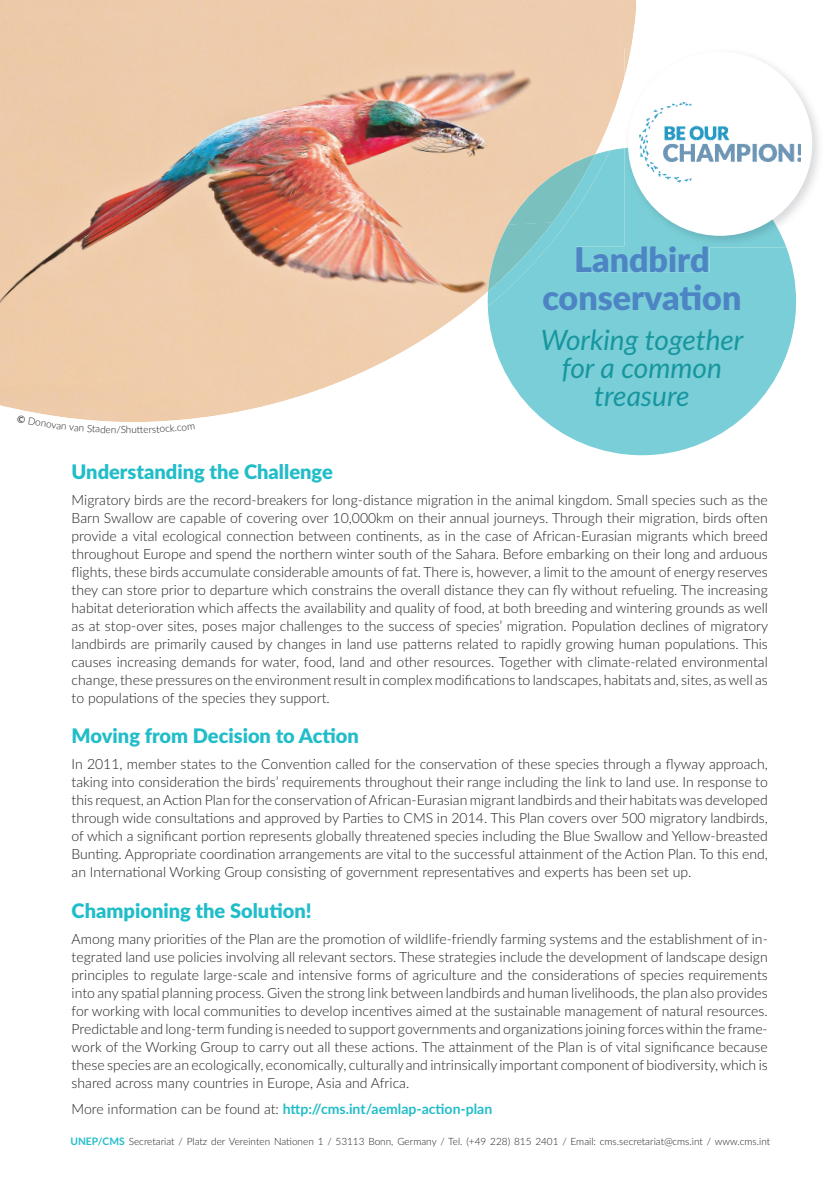
<style>
.page{position:relative;width:840px;height:1191px;background:#fff}
.page>*{position:absolute;margin:0;border:0;box-sizing:border-box;transform-origin:0 0}
.t1{font:900 34px/38.4px "Lato";color:#4d84c4;text-align:center}
.t2{font:italic 28px/28px "Lato";color:#18969f;text-align:center}
.t3{font:900 20px "Lato";color:#21bdc9}
.t4{font:300 14px/18px "Lato";color:#231f20;text-align:justify}
.t5{font:700 14px "Lato";color:#21bdc9}
.t6{font:300 10px "Lato";color:#231f20}
.s1{font-weight:300;color:#231f20}
.s2{font-weight:700;font-size:10.2px;color:#21bdc9}
.s3{font-size:10.6px}
</style>
<div class="page">
<img style="left:0;top:0;width:636px;height:422px">
<svg style="left:487px;top:148px;width:308px;height:307px;fill:#79ced7"></svg>
<svg style="left:487px;top:150px;width:222px;height:157px"></svg>
<img style="left:624px;top:57px;width:195px;height:190px">
<img style="left:624px;top:48px;width:18px;height:68px">
<img style="left:624px;top:147px;width:162px;height:100px">
<img style="left:624px;top:246px;width:85px;height:1px">
<div style="left:627px;top:52px;width:184px;height:184px;background:#fff;border-radius:50%"></div>
<img style="left:639px;top:103px;width:161px;height:80px">
<svg style="left:17px;top:415px;width:103px;height:7px"></svg>
<p class="t6" style="left:121px;top:423px;width:12px">Sh</p>
<h1 class="t1" style="left:542px;top:239px;width:200px">Landbird conservation</h1>
<h2 class="t2" style="left:540px;top:324px;width:204px">Working together for a common treasure</h2>
<h3 class="t3" style="left:72px;top:456px;width:263px">Understanding the Challenge</h3>
<p class="t4" style="left:72px;top:490px;width:697px">Migratory birds are the record-breakers for long-distance migration in the animal kingdom. Small species such as the Barn Swallow are capable of covering over 10,000km on their annual journeys. Through their migration, birds often provide a vital ecological connection between continents, as in the case of African-Eurasian migrants which breed throughout Europe and spend the northern winter south of the Sahara. Before embarking on their long and arduous flights, these birds accumulate considerable amounts of fat. There is, however, a limit to the amount of energy reserves they can store prior to departure which constrains the overall distance they can fly without refueling. The increasing habitat deterioration which affects the availability and quality of food, at both breeding and wintering grounds as well as at stop-over sites, poses major challenges to the success of species’ migration. Population declines of migratory landbirds are primarily caused by changes in land use patterns related to rapidly growing human populations. This causes increasing demands for water, food, land and other resources. Together with climate-related environmental change, these pressures on the environment result in complex modifications to landscapes, habitats and, sites, as well as to populations of the species they support.</p>
<h3 class="t3" style="left:72px;top:720px;width:289px">Moving from Decision to Action</h3>
<p class="t4" style="left:72px;top:754px;width:697px">In 2011, member states to the Convention called for the conservation of these species through a flyway approach, taking into consideration the birds’ requirements throughout their range including the link to land use. In response to this request, an Action Plan for the conservation of African-Eurasian migrant landbirds and their habitats was developed through wide consultations and approved by Parties to CMS in 2014. This Plan covers over 500 migratory landbirds, of which a significant portion represents globally threatened species including the Blue Swallow and Yellow-breasted Bunting. Appropriate coordination arrangements are vital to the successful attainment of the Action Plan. To this end, an International Working Group consisting of government representatives and experts has been set up.</p>
<h3 class="t3" style="left:72px;top:896px;width:241px">Championing the Solution!</h3>
<p class="t4" style="left:72px;top:929px;width:697px">Among many priorities of the Plan are the promotion of wildlife-friendly farming systems and the establishment of in&shy;tegrated land use policies involving all relevant sectors. These strategies include the development of landscape design principles to regulate large-scale and intensive forms of agriculture and the considerations of species requirements into any spatial planning process. Given the strong link between landbirds and human livelihoods, the plan also provides for working with local communities to develop incentives aimed at the sustainable management of natural resources.<br>Predictable and long-term funding is needed to support governments and organizations joining forces within the frame&shy;work of the Working Group to carry out all these actions. The attainment of the Plan is of vital significance because these species are an ecologically, economically, culturally and intrinsically important component of biodiversity, which is shared across many countries in Europe, Asia and Africa.</p>
<p class="t5" style="left:72px;top:1098px;width:422px"><span class="s1">More information can be found at:</span> http://cms.int/aemlap-action-plan</p>
<p class="t6" style="left:70px;top:1134px;width:701px"><span class="s2">UNEP/CMS</span> Secretariat / Platz der Vereinten Nationen 1 / 53113 Bonn, Germany / Tel. (+49 228) 815 2401 / Email: cms.secretariat<span class="s3">@</span>cms.int / www.cms.int</p>
</div>
